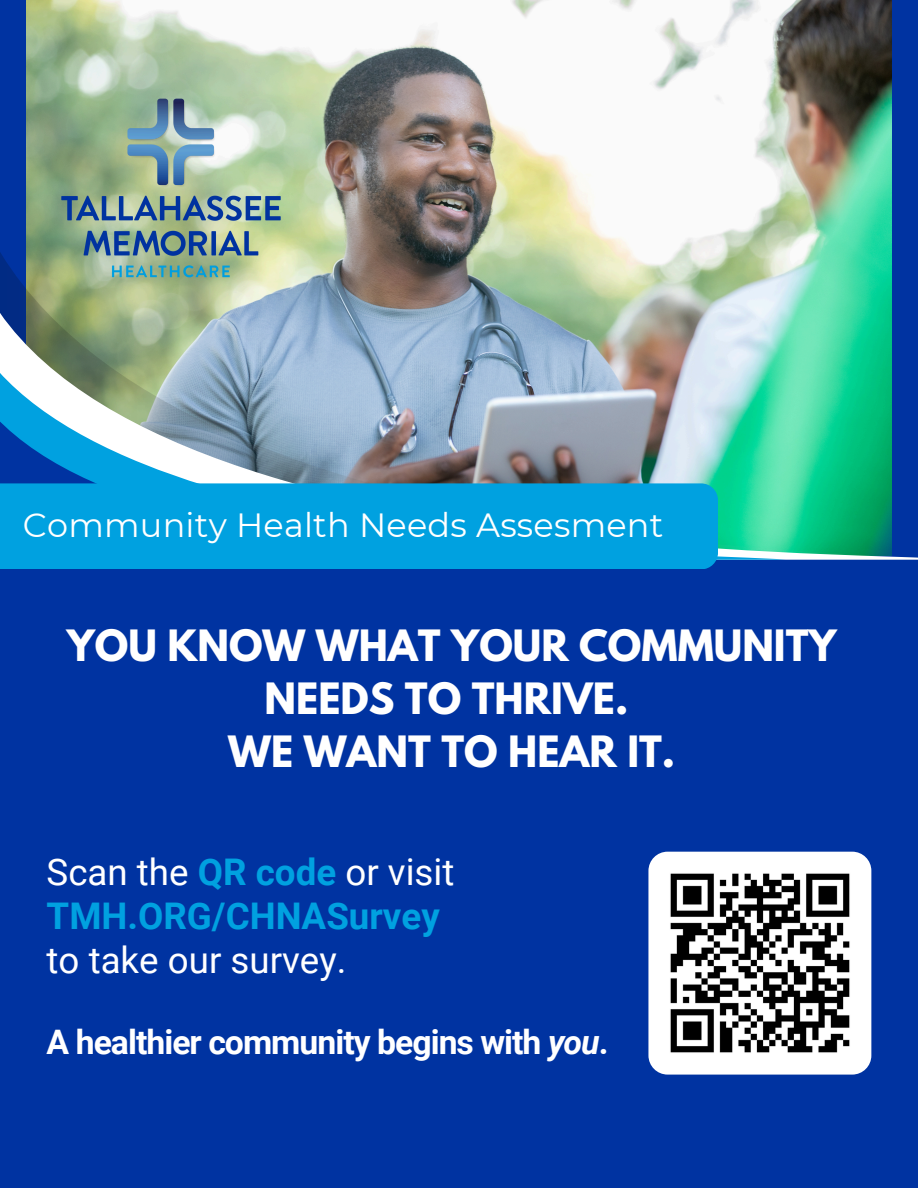
<style>
.page{position:relative;width:918px;height:1188px;background:#0033a1}
.page>*{position:absolute;margin:0;border:0;box-sizing:border-box;transform-origin:0 0}
.t1{font:700 38.25px/52.8px "League Spartan";color:#fff;text-align:center}
.t2{font:700 36.75px/43.8px "Roboto";color:#00a1e0}
.t3{font:36.75px "Roboto";color:#fff}
.t4{font:700 33.75px "Roboto";letter-spacing:-.03em;color:#fff}
.t5{font:33.45px "Montserrat";letter-spacing:.005em;color:#fff}
.s1{font-weight:400;color:#fff}
.s2{font-style:italic}
</style>
<div class="page">
<img style="left:26px;top:0;width:865px;height:149px">
<img style="left:26px;top:149px;width:866px;height:58px">
<img style="left:0;top:207px;width:918px;height:353px">
<img style="left:0;top:308px;width:786px;height:252px">
<svg style="left:0;top:364px;width:497px;height:119px;background:#88a9bf"></svg>
<div style="left:0;top:483px;width:718px;height:86px;background:#00a1e0"></div>
<img style="left:648px;top:852px;width:223px;height:223px;border-radius:19px">
<img style="left:42px;top:59px;width:258px;height:258px">
<p class="t5" style="left:23px;top:505px;width:642px">Community Health Needs Assesment</p>
<p class="t1" style="left:67px;top:625px;width:771px">YOU KNOW WHAT YOUR COMMUNITY<br>NEEDS TO THRIVE.<br>WE WANT TO HEAR IT.</p>
<h1 class="t2" style="left:47px;top:851px;width:409px"><span class="s1">Scan the</span> QR code <span class="s1">or visit<br></span>TMH.ORG/CHNASurvey</h1>
<h2 class="t3" style="left:47px;top:939px;width:301px">to take our survey.</h2>
<p class="t4" style="left:47px;top:1023px;width:564px">A healthier community begins with <span class="s2">you</span>.</p>
</div>
